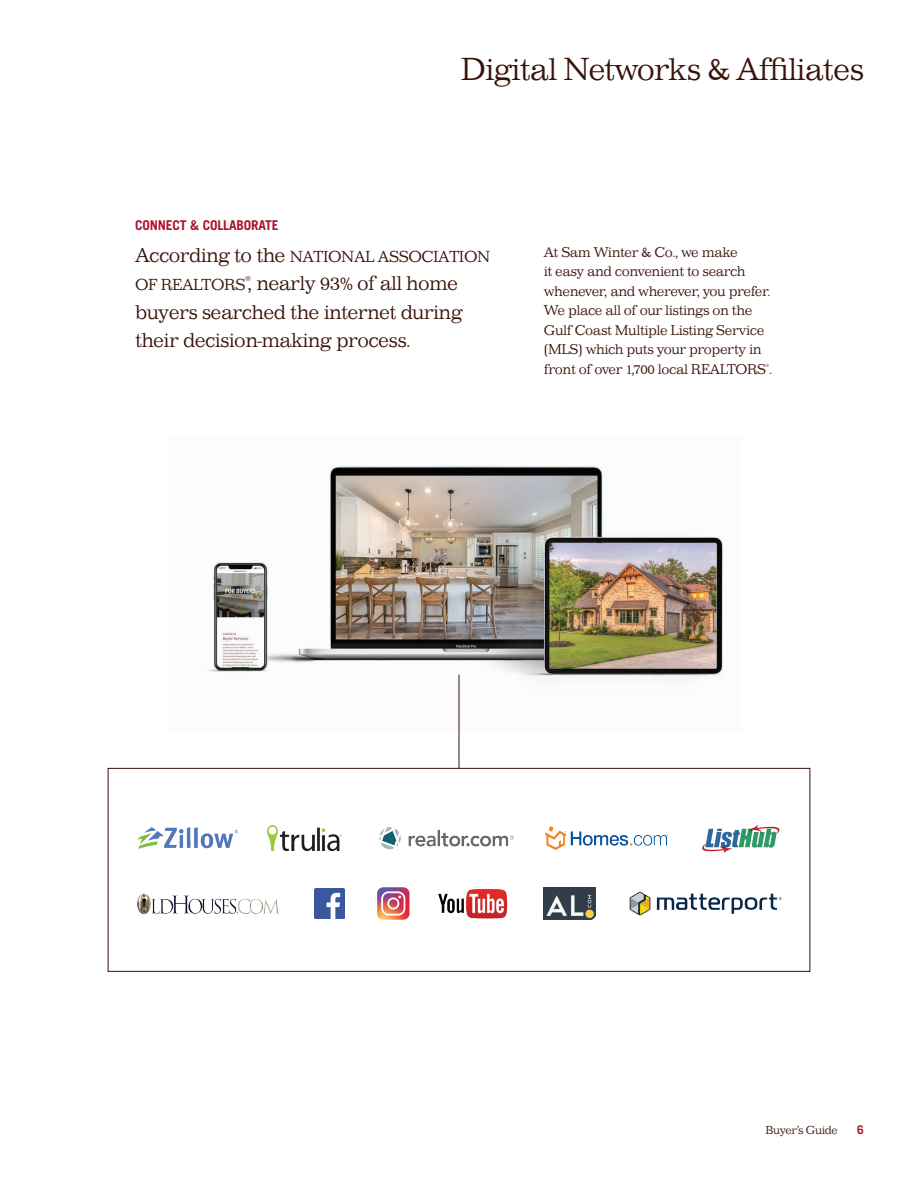
<style>
.page{position:relative;width:918px;height:1188px;background:#fff}
.page>*{position:absolute;margin:0;border:0;box-sizing:border-box;transform-origin:0 0}
.t1{font:33px "Impressum T Ligh";letter-spacing:-.025em;color:#391208}
.t2{font:21px/28.5px "Impressum T Ligh";letter-spacing:-.025em;color:#391208}
.t3{font:16.5px/28.5px "Impressum T Ligh";letter-spacing:-.025em;color:#391208}
.t4{font:14.7px/19.5px "Impressum T Ligh";letter-spacing:-.025em;color:#391208}
.t5{font:700 13.5px "Trade Gothic LT Std";letter-spacing:-.01em;color:#ae1229}
.t6{font:12px "Impressum T Ligh";letter-spacing:-.025em;color:#391208}
.t7{font:700 12px "Trade Gothic LT Std";color:#ae1229}
.t8{font:7.5px "Impressum T Ligh";color:#391208}
.t9{font:4.5px "Impressum T Ligh";color:#391208}
.s1{font-size:21px}
</style>
<div class="page">
<img style="left:206px;top:466px;width:517px;height:266px">
<hr style="left:459px;top:675px;width:1px;height:93px;background:#391208">
<div style="left:108px;top:768px;width:702px;height:203px;border:1px solid #391208"></div>
<img style="left:545px;top:826px;width:123px;height:24px">
<img style="left:137px;top:827px;width:101px;height:22px">
<img style="left:379px;top:827px;width:135px;height:23px">
<img style="left:702px;top:825px;width:78px;height:28px">
<img style="left:268px;top:826px;width:74px;height:24px">
<img style="left:543px;top:887px;width:53px;height:33px">
<img style="left:315px;top:889px;width:30px;height:29px">
<img style="left:438px;top:889px;width:70px;height:30px">
<img style="left:137px;top:893px;width:142px;height:21px">
<img style="left:377px;top:887px;width:32px;height:33px">
<svg style="left:381px;top:891px;width:24px;height:25px"></svg>
<img style="left:629px;top:891px;width:153px;height:25px">
<p class="t5" style="left:135px;top:217px;width:145px">CONNECT &amp; COLLABORATE</p>
<h1 class="t1" style="left:461px;top:51px;width:405px">Digital Networks &amp; Affiliates</h1>
<p class="t3" style="left:135px;top:242px;width:357px"><span class="s1">According to the</span> NATIONAL ASSOCIATION<br>OF REALTORS</p>
<h2 class="t2" style="left:135px;top:269px;width:329px;text-indent:113px">, nearly 93% of all home buyers searched the internet during their decision-making process.</h2>
<p class="t8" style="left:245px;top:275px;width:7px">®</p>
<p class="t4" style="left:544px;top:242px;width:230px">At Sam Winter &amp; Co., we make<br>it easy and convenient to search whenever, and wherever, you prefer.<br>We place all of our listings on the Gulf Coast Multiple Listing Service (MLS) which puts your property in front of over 1,700 local REALTORS .</p>
<p class="t9" style="left:766px;top:363px;width:5px">®</p>
<p class="t6" style="left:766px;top:1123px;width:74px">Buyer’s Guide</p>
<p class="t7" style="left:857px;top:1122px;width:8px">6</p>
</div>
